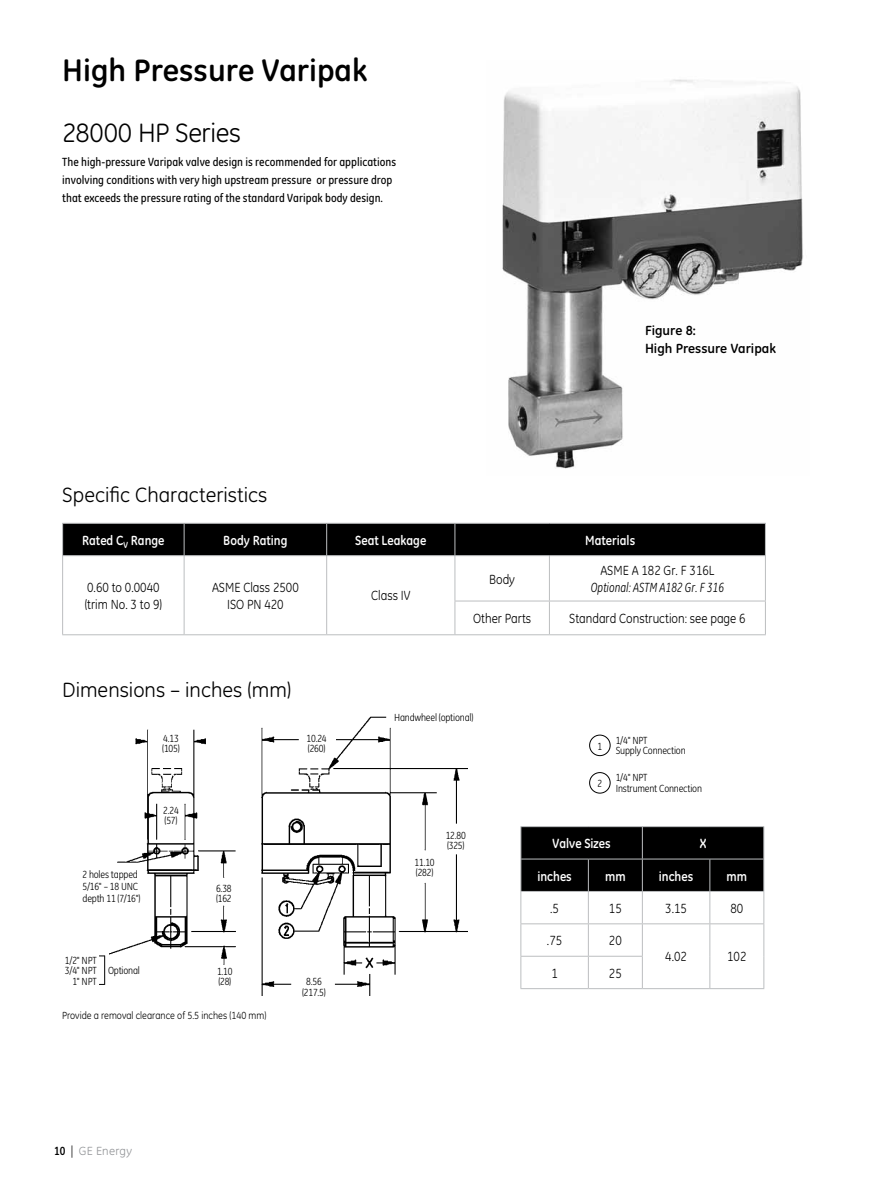
<style>
.page{position:relative;width:891px;height:1188px;background:#fff}
.page>*{position:absolute;margin:0;border:0;box-sizing:border-box;transform-origin:0 0}
.t1{font:700 31.5px "GE Inspira";color:#000}
.t2{font:27px "GE Inspira";letter-spacing:-.015em;color:#000}
.t3{font:21px "GE Inspira";color:#000}
.t4{font:13.5px/16.2px "GE Inspira";color:#000;scale:.9 1}
.t5{font:700 13.5px "GE Inspira";color:#fff;scale:.9 1}
.t6{font:700 13.5px/18px "GE Inspira";color:#000}
.t7{font:italic 13.5px "GE Inspira Cond";color:#000;scale:.9 1}
.t8{font:500 12px/18px "GE Inspira Cond";color:#000}
.t9{font:12px "GE Inspira";letter-spacing:.02em;color:#939598}
.t10{font:10.5px/10.5px "GE Inspira Cond";letter-spacing:-.02em;color:#000}
.t11{font:10.5px "GE Inspira";color:#000;scale:.9 1}
.s1{font-family:"GE Inspira Cond";font-weight:700;color:#000}
.s2{font-family:"GE Inspira Cond";color:#000}
</style>
<div class="page">
<img style="left:502px;top:79px;width:301px;height:390px">
<img style="left:110px;top:716px;width:358px;height:279px">
<div style="left:63px;top:524px;width:702px;height:31px;background:#000"></div>
<hr style="left:62px;top:523px;width:122px;height:1px;background:#bcbec0">
<hr style="left:62px;top:524px;width:1px;height:31px;background:#bcbec0">
<hr style="left:184px;top:523px;width:143px;height:1px;background:#bcbec0">
<hr style="left:184px;top:524px;width:1px;height:31px;background:#bcbec0">
<hr style="left:327px;top:523px;width:128px;height:1px;background:#bcbec0">
<hr style="left:326px;top:524px;width:1px;height:31px;background:#bcbec0">
<hr style="left:455px;top:523px;width:94px;height:1px;background:#bcbec0">
<hr style="left:455px;top:524px;width:1px;height:31px;background:#bcbec0">
<hr style="left:549px;top:523px;width:217px;height:1px;background:#bcbec0">
<hr style="left:765px;top:524px;width:1px;height:31px;background:#bcbec0">
<hr style="left:62px;top:555px;width:122px;height:1px;background:#bcbec0">
<hr style="left:62px;top:556px;width:1px;height:45px;background:#bcbec0">
<hr style="left:184px;top:555px;width:143px;height:1px;background:#bcbec0">
<hr style="left:184px;top:556px;width:1px;height:45px;background:#bcbec0">
<hr style="left:327px;top:555px;width:128px;height:1px;background:#bcbec0">
<hr style="left:326px;top:556px;width:1px;height:45px;background:#bcbec0">
<hr style="left:62px;top:601px;width:1px;height:33px;background:#bcbec0">
<hr style="left:184px;top:601px;width:1px;height:33px;background:#bcbec0">
<hr style="left:326px;top:601px;width:1px;height:33px;background:#bcbec0">
<hr style="left:62px;top:634px;width:122px;height:1px;background:#bcbec0">
<hr style="left:184px;top:634px;width:143px;height:1px;background:#bcbec0">
<hr style="left:327px;top:634px;width:128px;height:1px;background:#bcbec0">
<hr style="left:455px;top:555px;width:94px;height:1px;background:#bcbec0">
<hr style="left:455px;top:556px;width:1px;height:45px;background:#bcbec0">
<hr style="left:549px;top:555px;width:217px;height:1px;background:#bcbec0">
<hr style="left:549px;top:556px;width:1px;height:45px;background:#bcbec0">
<hr style="left:765px;top:556px;width:1px;height:45px;background:#bcbec0">
<hr style="left:455px;top:601px;width:94px;height:1px;background:#bcbec0">
<hr style="left:455px;top:601px;width:1px;height:33px;background:#bcbec0">
<hr style="left:549px;top:601px;width:217px;height:1px;background:#bcbec0">
<hr style="left:549px;top:601px;width:1px;height:33px;background:#bcbec0">
<hr style="left:765px;top:601px;width:1px;height:33px;background:#bcbec0">
<hr style="left:455px;top:634px;width:94px;height:1px;background:#bcbec0">
<hr style="left:549px;top:634px;width:217px;height:1px;background:#bcbec0">
<svg style="left:99px;top:956px;width:6px;height:29px"></svg>
<div style="left:521px;top:827px;width:243px;height:64px;background:#000"></div>
<hr style="left:520px;top:826px;width:68px;height:1px;background:#bcbec0">
<hr style="left:520px;top:827px;width:1px;height:32px;background:#bcbec0">
<hr style="left:588px;top:826px;width:54px;height:1px;background:#bcbec0">
<hr style="left:642px;top:826px;width:68px;height:1px;background:#bcbec0">
<hr style="left:642px;top:827px;width:1px;height:32px;background:#bcbec0">
<hr style="left:710px;top:826px;width:54px;height:1px;background:#bcbec0">
<hr style="left:764px;top:827px;width:1px;height:32px;background:#bcbec0">
<hr style="left:520px;top:859px;width:68px;height:1px;background:#bcbec0">
<hr style="left:520px;top:859px;width:1px;height:32px;background:#bcbec0">
<hr style="left:588px;top:859px;width:54px;height:1px;background:#bcbec0">
<hr style="left:588px;top:859px;width:1px;height:32px;background:#bcbec0">
<hr style="left:642px;top:859px;width:68px;height:1px;background:#bcbec0">
<hr style="left:642px;top:859px;width:1px;height:32px;background:#bcbec0">
<hr style="left:710px;top:859px;width:54px;height:1px;background:#bcbec0">
<hr style="left:710px;top:859px;width:1px;height:32px;background:#bcbec0">
<hr style="left:764px;top:859px;width:1px;height:32px;background:#bcbec0">
<hr style="left:520px;top:891px;width:68px;height:1px;background:#bcbec0">
<hr style="left:520px;top:892px;width:1px;height:31px;background:#bcbec0">
<hr style="left:588px;top:891px;width:54px;height:1px;background:#bcbec0">
<hr style="left:588px;top:892px;width:1px;height:31px;background:#bcbec0">
<hr style="left:642px;top:891px;width:68px;height:1px;background:#bcbec0">
<hr style="left:642px;top:892px;width:1px;height:31px;background:#bcbec0">
<hr style="left:710px;top:891px;width:54px;height:1px;background:#bcbec0">
<hr style="left:710px;top:892px;width:1px;height:31px;background:#bcbec0">
<hr style="left:764px;top:892px;width:1px;height:31px;background:#bcbec0">
<hr style="left:520px;top:923px;width:68px;height:1px;background:#bcbec0">
<hr style="left:520px;top:924px;width:1px;height:32px;background:#bcbec0">
<hr style="left:588px;top:923px;width:54px;height:1px;background:#bcbec0">
<hr style="left:588px;top:924px;width:1px;height:32px;background:#bcbec0">
<hr style="left:642px;top:923px;width:68px;height:1px;background:#bcbec0">
<hr style="left:642px;top:924px;width:1px;height:32px;background:#bcbec0">
<hr style="left:710px;top:923px;width:54px;height:1px;background:#bcbec0">
<hr style="left:710px;top:924px;width:1px;height:32px;background:#bcbec0">
<hr style="left:764px;top:924px;width:1px;height:32px;background:#bcbec0">
<hr style="left:710px;top:956px;width:1px;height:32px;background:#bcbec0">
<hr style="left:764px;top:956px;width:1px;height:32px;background:#bcbec0">
<hr style="left:642px;top:988px;width:68px;height:1px;background:#bcbec0">
<hr style="left:710px;top:988px;width:54px;height:1px;background:#bcbec0">
<hr style="left:520px;top:956px;width:68px;height:1px;background:#bcbec0">
<hr style="left:520px;top:957px;width:1px;height:31px;background:#bcbec0">
<hr style="left:588px;top:956px;width:55px;height:1px;background:#bcbec0">
<hr style="left:588px;top:957px;width:1px;height:31px;background:#bcbec0">
<hr style="left:642px;top:957px;width:1px;height:31px;background:#bcbec0">
<hr style="left:520px;top:988px;width:68px;height:1px;background:#bcbec0">
<hr style="left:588px;top:988px;width:54px;height:1px;background:#bcbec0">
<div style="left:589px;top:735px;width:22px;height:21px;border:1px solid #000;border-radius:50%"></div>
<div style="left:589px;top:772px;width:22px;height:22px;border:1px solid #000;border-radius:50%"></div>
<h1 class="t1" style="left:62px;top:50px;width:307px">High Pressure Varipak</h1>
<h2 class="t2" style="left:62px;top:117px;width:180px">28000 HP Series</h2>
<p class="t8" style="left:62px;top:153px;width:335px">The high-pressure Varipak valve design is recommended for applications involving conditions with very high upstream pressure or pressure drop that exceeds the pressure rating of the standard Varipak body design.</p>
<h3 class="t3" style="left:62px;top:483px;width:207px">Specific Characteristics</h3>
<p class="t6" style="left:645px;top:321px;width:132px">Figure 8:<br>High Pressure Varipak</p>
<p class="t5" style="left:82px;top:532px;width:93px">Rated C<sub>V</sub> Range</p>
<p class="t5" style="left:223px;top:532px;width:73px">Body Rating</p>
<p class="t5" style="left:355px;top:532px;width:81px">Seat Leakage</p>
<p class="t5" style="left:585px;top:532px;width:57px">Materials</p>
<p class="t4" style="left:85px;top:580px;width:87px">0.60 to 0.0040 (trim No. 3 to 9)</p>
<p class="t4" style="left:212px;top:580px;width:98px;text-align:center">ASME Class 2500<br>ISO PN 420</p>
<p class="t4" style="left:371px;top:588px;width:45px">Class IV</p>
<p class="t4" style="left:600px;top:563px;width:128px">ASME A 182 Gr. F 316L</p>
<p class="t7" style="left:591px;top:579px;width:149px">Optional: ASTM A182 Gr. F 316</p>
<p class="t4" style="left:489px;top:571px;width:30px">Body</p>
<h3 class="t3" style="left:62px;top:678px;width:231px">Dimensions – inches (mm)</h3>
<p class="t10" style="left:162px;top:733px;width:19px">4.13 (105)</p>
<p class="t10" style="left:307px;top:733px;width:22px">10.24 (260)</p>
<p class="t10" style="left:83px;top:869px;width:60px;line-height:12px">2 holes tapped<br>5/16" – 18 UNC depth 11 (7/16")</p>
<p class="t10" style="left:65px;top:955px;width:33px;text-align:right">1/2" NPT<br>3/4" NPT<br>1" NPT</p>
<p class="t10" style="left:108px;top:965px;width:34px">Optional</p>
<p class="t10" style="left:163px;top:805px;width:17px">2.24 (57)</p>
<p class="t10" style="left:216px;top:883px;width:17px">6.38 (162</p>
<p class="t10" style="left:217px;top:966px;width:17px">1.10 (28)</p>
<p class="t11" style="left:62px;top:1010px;width:229px">Provide a removal clearance of 5.5 inches (140 mm)</p>
<p class="t10" style="left:302px;top:976px;width:25px;text-align:center">8.56 (217.5)</p>
<p class="t9" style="left:54px;top:1144px;width:80px"><span class="s1">10</span> <span class="s2">|</span> GE Energy</p>
<p class="t4" style="left:473px;top:610px;width:66px">Other Parts</p>
<p class="t4" style="left:569px;top:610px;width:198px">Standard Construction: see page 6</p>
<p class="t10" style="left:394px;top:712px;width:81px">Handwheel (optional)</p>
<p class="t10" style="left:415px;top:857px;width:22px">11.10 (282)</p>
<p class="t10" style="left:446px;top:830px;width:22px">12.80 (325)</p>
<p class="t10" style="left:598px;top:741px;width:6px">1</p>
<p class="t10" style="left:616px;top:735px;width:71px">1/4" NPT<br>Supply Connection</p>
<p class="t10" style="left:598px;top:778px;width:6px">2</p>
<p class="t10" style="left:616px;top:773px;width:88px">1/4" NPT<br>Instrument Connection</p>
<p class="t5" style="left:553px;top:835px;width:66px">Valve Sizes</p>
<p class="t5" style="left:700px;top:835px;width:9px">X</p>
<p class="t5" style="left:537px;top:867px;width:40px">inches</p>
<p class="t5" style="left:605px;top:867px;width:24px">mm</p>
<p class="t5" style="left:659px;top:867px;width:40px">inches</p>
<p class="t5" style="left:727px;top:867px;width:24px">mm</p>
<p class="t4" style="left:550px;top:900px;width:11px">.5</p>
<p class="t4" style="left:609px;top:900px;width:16px">15</p>
<p class="t4" style="left:665px;top:900px;width:26px">3.15</p>
<p class="t4" style="left:730px;top:900px;width:16px">80</p>
<p class="t4" style="left:547px;top:933px;width:18px">.75</p>
<p class="t4" style="left:609px;top:933px;width:16px">20</p>
<p class="t4" style="left:665px;top:949px;width:26px">4.02</p>
<p class="t4" style="left:727px;top:949px;width:23px">102</p>
<p class="t4" style="left:551px;top:965px;width:9px">1</p>
<p class="t4" style="left:609px;top:965px;width:16px">25</p>
</div>
